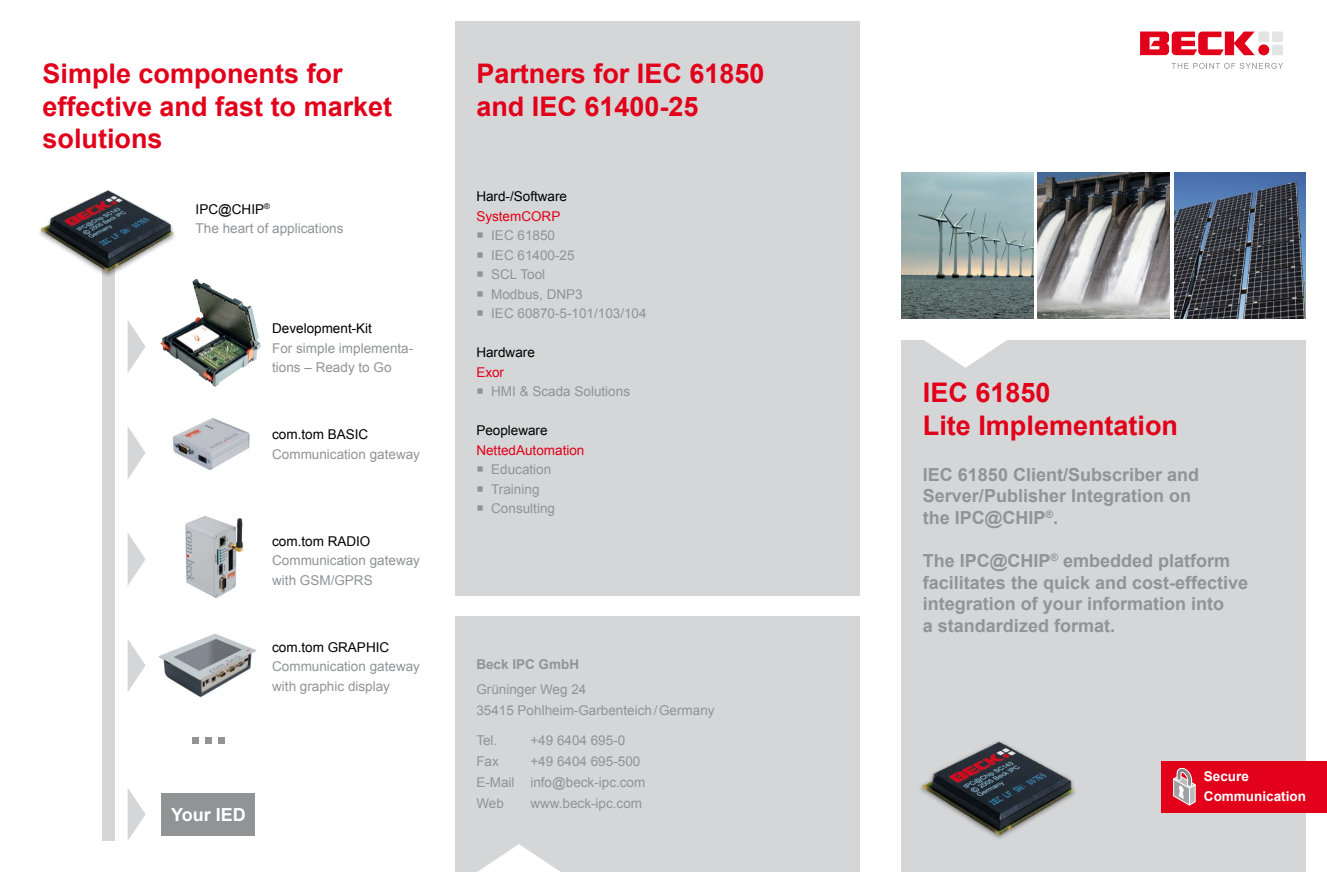
<style>
.page{position:relative;width:1327px;height:893px;background:#fff}
.page>*{position:absolute;margin:0;border:0;box-sizing:border-box;transform-origin:0 0}
.t1{font:700 27px/32.4px "Arial";color:#e2001a}
.t2{font:700 18px/21.6px "Arial";color:#929395}
.t3{font:700 18px "Arial";color:#fff}
.t4{font:13.5px/19.5px "Arial";color:#929395}
.t5{font:13.5px "Arial";color:#000}
.t6{font:13.5px "Arial";color:#e2001a}
.t7{font:700 13.5px/19.5px "Arial";color:#fff}
.t8{font:700 13.5px "Arial";color:#929395}
.s1{color:#000}
</style>
<div class="page">
<div style="left:455px;top:21px;width:404px;height:574px;background:#d5d6d7"></div>
<img style="left:1174px;top:172px;width:131px;height:147px">
<img style="left:1038px;top:172px;width:131px;height:147px">
<img style="left:901px;top:172px;width:132px;height:147px">
<svg style="left:1171px;top:63px;width:112px;height:6px"></svg>
<div style="left:1258px;top:31px;width:11px;height:11px;background:#e3e4e4;border-radius:2px"></div>
<div style="left:1272px;top:31px;width:11px;height:11px;background:#e3e4e4;border-radius:2px"></div>
<div style="left:1272px;top:45px;width:11px;height:10px;background:#e3e4e4;border-radius:2px"></div>
<div style="left:1258px;top:44px;width:11px;height:11px;background:#e2001a;border-radius:50%"></div>
<svg style="left:1140px;top:32px;width:114px;height:23px"></svg>
<div style="left:901px;top:340px;width:404px;height:532px;background:#d5d6d7"></div>
<svg style="left:924px;top:340px;width:83px;height:28px"></svg>
<div style="left:1161px;top:761px;width:166px;height:51px;background:#e2001a"></div>
<svg style="left:1173px;top:768px;width:22px;height:37px"></svg>
<img style="left:920px;top:741px;width:156px;height:98px">
<div style="left:455px;top:617px;width:404px;height:255px;background:#d5d6d7"></div>
<svg style="left:477px;top:844px;width:83px;height:28px"></svg>
<img style="left:158px;top:633px;width:99px;height:64px">
<img style="left:185px;top:516px;width:59px;height:83px">
<img style="left:172px;top:418px;width:78px;height:52px">
<img style="left:160px;top:278px;width:101px;height:109px">
<svg style="left:128px;top:321px;width:18px;height:52px"></svg>
<div style="left:102px;top:253px;width:13px;height:588px;background:#d5d6d7"></div>
<div style="left:36px;top:188px;width:142px;height:91px;background:#fff"></div>
<img style="left:39px;top:190px;width:136px;height:85px">
<svg style="left:128px;top:427px;width:18px;height:52px"></svg>
<svg style="left:128px;top:533px;width:18px;height:52px"></svg>
<svg style="left:128px;top:640px;width:18px;height:51px"></svg>
<svg style="left:128px;top:788px;width:18px;height:52px"></svg>
<div style="left:162px;top:793px;width:93px;height:43px;background:#929395"></div>
<div style="left:192px;top:737px;width:7px;height:6px;background:#929395"></div>
<div style="left:205px;top:737px;width:7px;height:6px;background:#929395"></div>
<svg style="left:218px;top:737px;width:6px;height:6px"></svg>
<h1 class="t1" style="left:43px;top:59px;width:351px">Simple components for effective and fast to market solutions</h1>
<p class="t4" style="left:196px;top:200px;width:149px"><span class="s1">IPC@CHIP</span><sup>®<br></sup>The heart of applications</p>
<p class="t5" style="left:272px;top:319px;width:101px">Development-Kit</p>
<p class="t4" style="left:272px;top:338px;width:143px">For simple implementa&shy;tions – Ready to Go</p>
<p class="t5" style="left:272px;top:426px;width:98px">com.tom BASIC</p>
<p class="t4" style="left:272px;top:444px;width:149px">Communication gateway</p>
<p class="t5" style="left:272px;top:532px;width:100px">com.tom RADIO</p>
<p class="t4" style="left:272px;top:551px;width:149px">Communication gateway with GSM/GPRS</p>
<p class="t5" style="left:272px;top:638px;width:119px">com.tom GRAPHIC</p>
<p class="t4" style="left:272px;top:657px;width:149px">Communication gateway with graphic display</p>
<h2 class="t3" style="left:171px;top:803px;width:76px">Your IED</h2>
<h1 class="t1" style="left:476px;top:59px;width:290px">Partners for IEC 61850 and IEC 61400-25</h1>
<p class="t5" style="left:476px;top:188px;width:92px">Hard-/Software</p>
<p class="t6" style="left:476px;top:207px;width:86px">SystemCORP</p>
<p class="t4" style="left:476px;top:226px;width:80px">○ IEC 61850</p>
<p class="t4" style="left:476px;top:245px;width:100px">○ IEC 61400-25</p>
<p class="t4" style="left:476px;top:265px;width:70px">○ SCL Tool</p>
<p class="t4" style="left:476px;top:284px;width:108px">○ Modbus, DNP3</p>
<p class="t4" style="left:476px;top:304px;width:172px">○ IEC 60870-5-101/103/104</p>
<p class="t5" style="left:476px;top:344px;width:60px">Hardware</p>
<p class="t6" style="left:476px;top:363px;width:29px">Exor</p>
<p class="t4" style="left:476px;top:382px;width:155px">○ HMI &amp; Scada Solutions</p>
<p class="t5" style="left:476px;top:422px;width:73px">Peopleware</p>
<p class="t6" style="left:476px;top:441px;width:110px">NettedAutomation</p>
<p class="t4" style="left:476px;top:460px;width:76px">○ Education</p>
<p class="t4" style="left:476px;top:479px;width:65px">○ Training</p>
<p class="t4" style="left:476px;top:499px;width:80px">○ Consulting</p>
<p class="t8" style="left:476px;top:655px;width:104px">Beck IPC GmbH</p>
<p class="t4" style="left:476px;top:679px;width:240px;line-height:21px">Grüninger Weg 24<br>35415 Pohlheim-Garbenteich/Germany</p>
<p class="t4" style="left:476px;top:730px;width:23px">Tel.</p>
<p class="t4" style="left:530px;top:730px;width:96px">+49 6404 695-0</p>
<p class="t4" style="left:476px;top:751px;width:24px">Fax</p>
<p class="t4" style="left:476px;top:751px;width:170px;line-height:21px;text-indent:54px">+49 6404 695-500<br>E-Mail info@beck-ipc.com<br>Web</p>
<p class="t4" style="left:530px;top:793px;width:113px">www.beck-ipc.com</p>
<h1 class="t1" style="left:923px;top:378px;width:257px">IEC 61850<br>Lite Implementation</h1>
<h2 class="t2" style="left:923px;top:464px;width:278px">IEC 61850 Client/Subscriber and<br>Server/Publisher Integration on the IPC@CHIP<sup>®</sup>.</h2>
<h2 class="t2" style="left:923px;top:551px;width:327px">The IPC@CHIP<sup>®</sup> embedded platform facilitates the quick and cost-effective integration of your information into<br>a standardized format.</h2>
<p class="t7" style="left:1204px;top:767px;width:104px">Secure<br>Communication</p>
</div>
